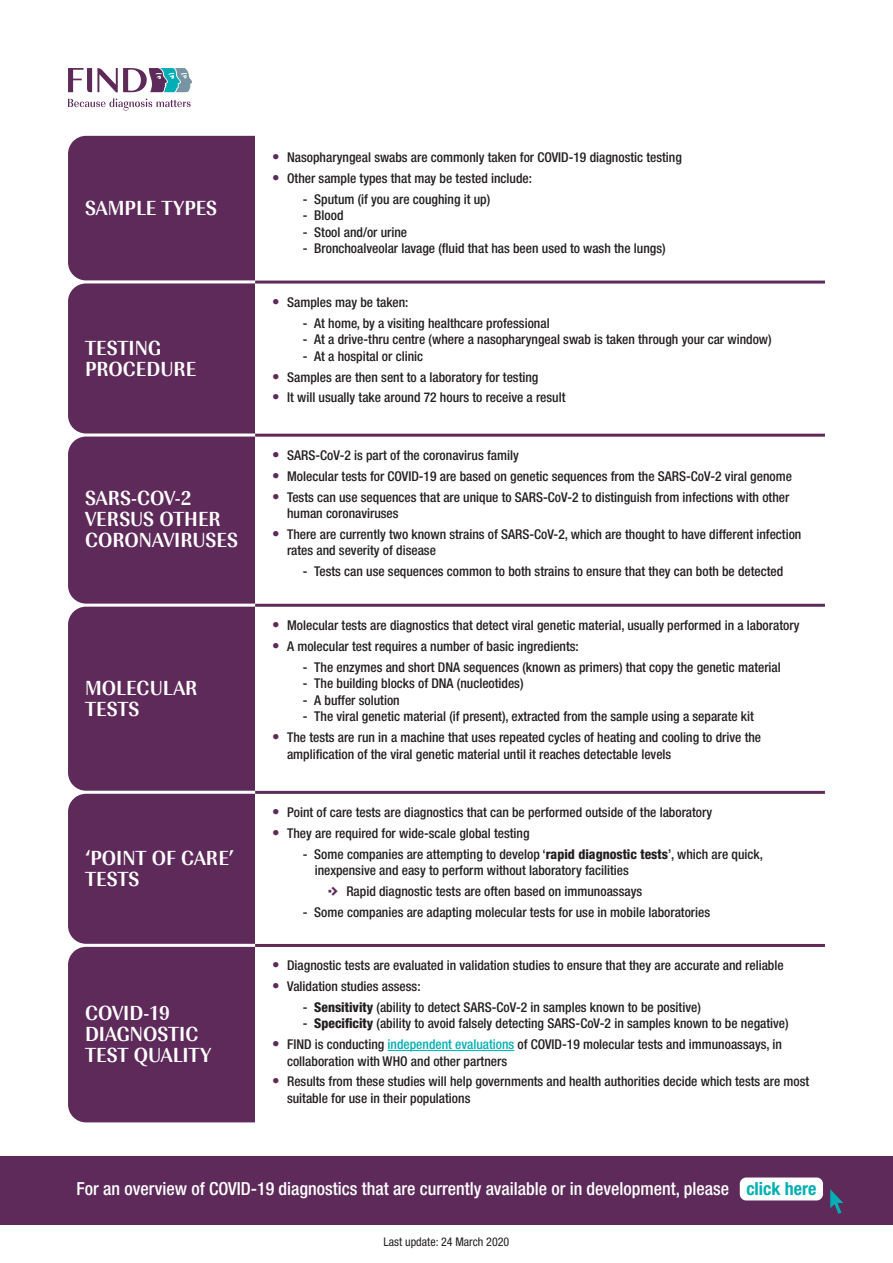
<style>
.page{position:relative;width:893px;height:1263px;background:#fff}
.page>*{position:absolute;margin:0;border:0;box-sizing:border-box;transform-origin:0 0}
.t1{font:21px/21px "URW Imperial T Bold Extr Narr";color:#fff}
.t2{font:500 condensed 18px "Helvetica Neue LT Pro";color:#fff}
.t3{font:500 condensed 13.5px/16.5px "Helvetica Neue LT Pro";color:#231f20}
.t4{font:condensed 12px "Helvetica Neue LT Pro";color:#231f20}
.s1{font-size:15px;color:#5e2a5a}
.s2{font-weight:800}
.s3{font-family:"Click Bits Arrows 1";font-weight:400;font-stretch:normal;font-size:15px;color:#5e2a5a}
.s4{color:#00afb5}
.s5{font-weight:700;color:#00afb5}
</style>
<div class="page">
<div style="left:0;top:1157px;width:893px;height:68px;background:#5e2a5a"></div>
<div style="left:740px;top:1177px;width:83px;height:23px;background:#fff;border-radius:6px"></div>
<svg style="left:68px;top:98px;width:123px;height:13px"></svg>
<svg style="left:68px;top:68px;width:124px;height:24px"></svg>
<svg style="left:830px;top:1189px;width:13px;height:25px"></svg>
<div style="left:68px;top:136px;width:230px;height:144px;background:#5e2a5a;border-radius:18px"></div>
<div style="left:68px;top:283px;width:230px;height:150px;background:#5e2a5a;border-radius:18px"></div>
<div style="left:68px;top:437px;width:230px;height:167px;background:#5e2a5a;border-radius:18px"></div>
<div style="left:68px;top:607px;width:230px;height:184px;background:#5e2a5a;border-radius:18px"></div>
<div style="left:68px;top:794px;width:230px;height:150px;background:#5e2a5a;border-radius:18px"></div>
<div style="left:68px;top:947px;width:230px;height:175px;background:#5e2a5a;border-radius:18px"></div>
<div style="left:255px;top:127px;width:570px;height:1004px;background:#fff"></div>
<hr style="left:388px;top:1050px;width:126px;height:1px;background:#00afb5">
<hr style="left:255px;top:434px;width:570px;height:3px;background:#5e2a5a">
<hr style="left:255px;top:604px;width:570px;height:3px;background:#5e2a5a">
<hr style="left:255px;top:791px;width:570px;height:3px;background:#5e2a5a">
<hr style="left:255px;top:944px;width:570px;height:3px;background:#5e2a5a">
<hr style="left:255px;top:281px;width:570px;height:3px;background:#5e2a5a">
<p class="t1" style="left:85px;top:197px;width:134px">SAMPLE TYPES</p>
<p class="t1" style="left:85px;top:338px;width:113px">TESTING<br>PROCEDURE</p>
<p class="t1" style="left:85px;top:488px;width:154px">SARS-COV-2<br>VERSUS OTHER<br>CORONAVIRUSES</p>
<p class="t1" style="left:85px;top:678px;width:114px">MOLECULAR<br>TESTS</p>
<p class="t1" style="left:85px;top:848px;width:151px">‘POINT OF CARE’<br>TESTS</p>
<p class="t1" style="left:85px;top:1003px;width:128px">COVID-19<br>DIAGNOSTIC<br>TEST QUALITY</p>
<p class="t3" style="left:272px;top:149px;width:411px"><span class="s1">•</span> Nasopharyngeal swabs are commonly taken for COVID-19 diagnostic testing</p>
<p class="t3" style="left:272px;top:170px;width:261px"><span class="s1">•</span> Other sample types that may be tested include:</p>
<p class="t3" style="left:303px;top:191px;width:189px">- Sputum (if you are coughing it up)</p>
<p class="t3" style="left:303px;top:207px;width:42px">- Blood</p>
<p class="t3" style="left:303px;top:224px;width:106px">- Stool and/or urine</p>
<p class="t3" style="left:303px;top:240px;width:364px">- Bronchoalveolar lavage (fluid that has been used to wash the lungs)</p>
<p class="t3" style="left:272px;top:294px;width:138px"><span class="s1">•</span> Samples may be taken:</p>
<p class="t3" style="left:303px;top:315px;width:248px">- At home, by a visiting healthcare professional</p>
<p class="t3" style="left:303px;top:331px;width:470px">- At a drive-thru centre (where a nasopharyngeal swab is taken through your car window)</p>
<p class="t3" style="left:303px;top:348px;width:122px">- At a hospital or clinic</p>
<p class="t3" style="left:272px;top:368px;width:268px"><span class="s1">•</span> Samples are then sent to a laboratory for testing</p>
<p class="t3" style="left:272px;top:389px;width:295px"><span class="s1">•</span> It will usually take around 72 hours to receive a result</p>
<p class="t3" style="left:272px;top:447px;width:248px"><span class="s1">•</span> SARS-CoV-2 is part of the coronavirus family</p>
<p class="t3" style="left:272px;top:468px;width:521px"><span class="s1">•</span> Molecular tests for COVID-19 are based on genetic sequences from the SARS-CoV-2 viral genome</p>
<p class="t3" style="left:287px;top:488px;width:504px;text-indent:-15px"><span class="s1">•</span> Tests can use sequences that are unique to SARS-CoV-2 to distinguish from infections with other human coronaviruses</p>
<p class="t3" style="left:287px;top:526px;width:516px;text-indent:-15px"><span class="s1">•</span> There are currently two known strains of SARS-CoV-2, which are thought to have different infection rates and severity of disease</p>
<p class="t3" style="left:303px;top:563px;width:482px">- Tests can use sequences common to both strains to ensure that they can both be detected</p>
<p class="t3" style="left:272px;top:617px;width:529px"><span class="s1">•</span> Molecular tests are diagnostics that detect viral genetic material, usually performed in a laboratory</p>
<p class="t3" style="left:272px;top:638px;width:308px"><span class="s1">•</span> A molecular test requires a number of basic ingredients:</p>
<p class="t3" style="left:303px;top:658px;width:480px">- The enzymes and short DNA sequences (known as primers) that copy the genetic material</p>
<p class="t3" style="left:303px;top:675px;width:222px">- The building blocks of DNA (nucleotides)</p>
<p class="t3" style="left:303px;top:691px;width:98px">- A buffer solution</p>
<p class="t3" style="left:303px;top:708px;width:453px">- The viral genetic material (if present), extracted from the sample using a separate kit</p>
<p class="t3" style="left:287px;top:729px;width:476px;text-indent:-15px"><span class="s1">•</span> The tests are run in a machine that uses repeated cycles of heating and cooling to drive the amplification of the viral genetic material until it reaches detectable levels</p>
<p class="t3" style="left:272px;top:804px;width:442px"><span class="s1">•</span> Point of care tests are diagnostics that can be performed outside of the laboratory</p>
<p class="t3" style="left:272px;top:825px;width:259px"><span class="s1">•</span> They are required for wide-scale global testing</p>
<p class="t3" style="left:315px;top:846px;width:450px;text-indent:-12px">- Some companies are attempting to develop ‘<span class="s2">rapid diagnostic tests</span>’, which are quick, inexpensive and easy to perform without laboratory facilities</p>
<p class="t3" style="left:328px;top:883px;width:315px"><span class="s3">4</span> Rapid diagnostic tests are often based on immunoassays</p>
<p class="t3" style="left:303px;top:904px;width:409px">- Some companies are adapting molecular tests for use in mobile laboratories</p>
<p class="t3" style="left:272px;top:957px;width:513px"><span class="s1">•</span> Diagnostic tests are evaluated in validation studies to ensure that they are accurate and reliable</p>
<p class="t3" style="left:272px;top:978px;width:150px"><span class="s1">•</span> Validation studies assess:</p>
<p class="t3" style="left:303px;top:999px;width:400px">- <span class="s2">Sensitivity</span> (ability to detect SARS-CoV-2 in samples known to be positive)</p>
<p class="t3" style="left:303px;top:1015px;width:487px">- <span class="s2">Specificity</span> (ability to avoid falsely detecting SARS-CoV-2 in samples known to be negative)</p>
<p class="t3" style="left:287px;top:1036px;width:496px;text-indent:-15px"><span class="s1">•</span> FIND is conducting <span class="s4">independent evaluations</span> of COVID-19 molecular tests and immunoassays, in collaboration with WHO and other partners</p>
<p class="t3" style="left:287px;top:1073px;width:524px;text-indent:-15px"><span class="s1">•</span> Results from these studies will help governments and health authorities decide which tests are most suitable for use in their populations</p>
<p class="t2" style="left:77px;top:1178px;width:741px">For an overview of COVID-19 diagnostics that are currently available or in development, please <span class="s5">click here</span></p>
<p class="t4" style="left:384px;top:1235px;width:127px">Last update: 24 March 2020</p>
</div>
